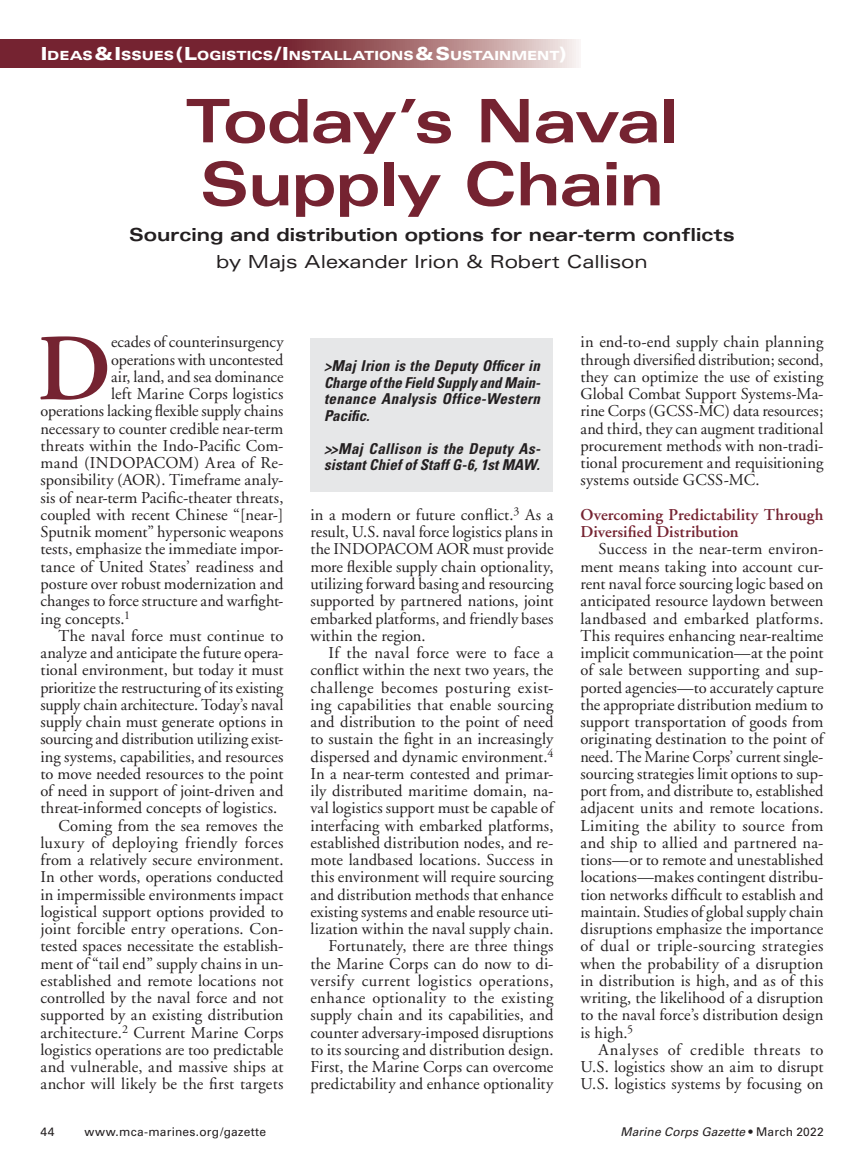
<style>
.page{position:relative;width:864px;height:1175px;background:#fff}
.page>*{position:absolute;margin:0;border:0;box-sizing:border-box;transform-origin:0 0}
.t1{font:600 94.5px "Adobe Garamond";color:#752331}
.t2{font:700 expanded 60px/63px "Univers";letter-spacing:-.015em;color:#752331}
.t3{font:700 expanded 18px "Univers";letter-spacing:-.005em;color:#231f20}
.t4{font:expanded 18px "Univers";letter-spacing:-.005em;color:#231f20}
.t5{font:16.5px/17.2px "Adobe Garamond";letter-spacing:.005em;color:#231f20;text-align:justify}
.t6{font:600 16.5px/17.2px "Adobe Garamond";letter-spacing:.005em;color:#752331}
.t7{font:italic 700 condensed 15px/16.5px "Univers";letter-spacing:.015em;color:#231f20;text-align:justify}
.t8{font:900 expanded 12.6px "Univers";color:#fff}
.t9{font:12px "Univers";letter-spacing:.02em;color:#231f20}
.t10{font:italic 12px "Univers";letter-spacing:.015em;color:#231f20}
.s1{font-size:18px}
.s2{font-style:normal}
</style>
<div class="page">
<svg style="left:0;top:40px;width:579px;height:28px;background:#93525b"></svg>
<div style="left:310px;top:338px;width:244px;height:153px;background:#e6e7e8"></div>
<p class="t8" style="left:41px;top:48px;width:528px"><span class="s1">I</span>DEAS <span class="s1">&amp; I</span>SSUES <span class="s1">(L</span>OGISTICS<span class="s1">/I</span>NSTALLATIONS <span class="s1">&amp; S</span>USTAI NMENT<span class="s1">)</span></p>
<h2 class="t2" style="left:186px;top:89px;width:494px">Today’s Naval<br>Supply Chain</h2>
<p class="t3" style="left:129px;top:225px;width:607px">Sourcing and distribution options for near-term conflicts</p>
<p class="t4" style="left:216px;top:251px;width:433px">by Majs Alexander Irion &amp; Robert Callison</p>
<h1 class="t1" style="left:37px;top:317px;width:76px">D</h1>
<p class="t5" style="left:111px;top:334px;width:174px">ecades of counterinsurgency</p>
<p class="t5" style="left:111px;top:351px;width:174px">operations with uncontested</p>
<p class="t5" style="left:111px;top:368px;width:174px">air, land, and sea dominance</p>
<p class="t5" style="left:111px;top:386px;width:174px">left Marine Corps logistics</p>
<p class="t5" style="left:40px;top:403px;width:245px">operations lacking flexible supply chains</p>
<p class="t5" style="left:40px;top:420px;width:245px">necessary to counter credible near-term</p>
<p class="t5" style="left:40px;top:437px;width:244px">threats within the Indo-Pacific Com-</p>
<p class="t5" style="left:40px;top:455px;width:244px">mand (INDOPACOM) Area of Re-</p>
<p class="t5" style="left:40px;top:472px;width:244px">sponsibility (AOR). Timeframe analy-</p>
<p class="t5" style="left:40px;top:489px;width:244px">sis of near-term Pacific-theater threats,</p>
<p class="t5" style="left:40px;top:506px;width:244px">coupled with recent Chinese “[near-]</p>
<p class="t5" style="left:40px;top:524px;width:244px">Sputnik moment” hypersonic weapons</p>
<p class="t5" style="left:40px;top:541px;width:245px">tests, emphasize the immediate impor-</p>
<p class="t5" style="left:40px;top:558px;width:245px">tance of United States’ readiness and</p>
<p class="t5" style="left:40px;top:575px;width:245px">posture over robust modernization and</p>
<p class="t5" style="left:40px;top:593px;width:245px">changes to force structure and warfight-</p>
<p class="t5" style="left:40px;top:610px;width:91px">ing concepts.<sup>1</sup></p>
<p class="t5" style="left:59px;top:627px;width:226px">The naval force must continue to</p>
<p class="t5" style="left:40px;top:644px;width:245px">analyze and anticipate the future opera-</p>
<p class="t5" style="left:40px;top:662px;width:244px">tional environment, but today it must</p>
<p class="t5" style="left:40px;top:679px;width:245px">prioritize the restructuring of its existing</p>
<p class="t5" style="left:40px;top:696px;width:245px">supply chain architecture. Today’s naval</p>
<p class="t5" style="left:40px;top:713px;width:244px">supply chain must generate options in</p>
<p class="t5" style="left:40px;top:731px;width:245px">sourcing and distribution utilizing exist-</p>
<p class="t5" style="left:40px;top:748px;width:244px">ing systems, capabilities, and resources</p>
<p class="t5" style="left:40px;top:765px;width:244px">to move needed resources to the point</p>
<p class="t5" style="left:40px;top:782px;width:244px">of need in support of joint-driven and</p>
<p class="t5" style="left:40px;top:800px;width:238px">threat-informed concepts of logistics.</p>
<p class="t5" style="left:59px;top:817px;width:227px">Coming from the sea removes the</p>
<p class="t5" style="left:40px;top:834px;width:245px">luxury of deploying friendly forces</p>
<p class="t5" style="left:40px;top:851px;width:244px">from a relatively secure environment.</p>
<p class="t5" style="left:40px;top:869px;width:244px">In other words, operations conducted</p>
<p class="t5" style="left:40px;top:886px;width:244px">in impermissible environments impact</p>
<p class="t5" style="left:40px;top:903px;width:244px">logistical support options provided to</p>
<p class="t5" style="left:40px;top:920px;width:244px">joint forcible entry operations. Con-</p>
<p class="t5" style="left:40px;top:937px;width:244px">tested spaces necessitate the establish-</p>
<p class="t5" style="left:40px;top:955px;width:245px">ment of “tail end” supply chains in un-</p>
<p class="t5" style="left:40px;top:972px;width:244px">established and remote locations not</p>
<p class="t5" style="left:40px;top:989px;width:244px">controlled by the naval force and not</p>
<p class="t5" style="left:40px;top:1007px;width:245px">supported by an existing distribution</p>
<p class="t5" style="left:40px;top:1024px;width:245px">architecture.<sup>2</sup> Current Marine Corps</p>
<p class="t5" style="left:41px;top:1041px;width:244px">logistics operations are too predictable</p>
<p class="t5" style="left:41px;top:1058px;width:245px">and vulnerable, and massive ships at</p>
<p class="t5" style="left:41px;top:1076px;width:245px">anchor will likely be the first targets</p>
<p class="t7" style="left:324px;top:357px;width:218px">&gt;Maj Irion is the Deputy Officer in Charge of the Field Supply and Main&shy;tenance Analysis Office-Western Pacific.</p>
<p class="t7" style="left:324px;top:440px;width:218px">&gt;&gt;Maj Callison is the Deputy As&shy;sistant Chief of Staff G-6, 1st MAW.</p>
<p class="t5" style="left:310px;top:506px;width:245px">in a modern or future conflict.<sup>3</sup> As a result, U.S. naval force logistics plans in the INDOPACOM AOR must provide more flexible supply chain optionality, utilizing forward basing and resourcing supported by partnered nations, joint embarked platforms, and friendly bases within the region.</p>
<p class="t5" style="left:310px;top:644px;width:245px;text-align:right">If the naval force were to face a conflict within the next two years, the challenge becomes posturing exist&shy;ing capabilities that enable sourcing and distribution to the point of need to sustain the fight in an increasingly dispersed and dynamic environment.<sup>4<br></sup>In a near-term contested and primar&shy;ily distributed maritime domain, na&shy;val logistics support must be capable of interfacing with embarked platforms, established distribution nodes, and re&shy;mote landbased locations. Success in this environment will require sourcing and distribution methods that enhance existing systems and enable resource uti&shy;lization within the naval supply chain.<br>Fortunately, there are three things the Marine Corps can do now to di&shy;versify current logistics operations, enhance optionality to the existing supply chain and its capabilities, and counter adversary-imposed disruptions to its sourcing and distribution design.<br>First, the Marine Corps can overcome predictability and enhance optionality</p>
<p class="t5" style="left:580px;top:334px;width:245px">in end-to-end supply chain planning through diversified distribution; second, they can optimize the use of existing Global Combat Support Systems-Ma&shy;rine Corps (GCSS-MC) data resources; and third, they can augment traditional procurement methods with non-tradi&shy;tional procurement and requisitioning systems outside GCSS-MC.</p>
<p class="t6" style="left:580px;top:506px;width:244px">Overcoming Predictability Through<br>Diversified Distribution</p>
<p class="t5" style="left:580px;top:541px;width:245px;text-indent:18px">Success in the near-term environ&shy;ment means taking into account cur&shy;rent naval force sourcing logic based on anticipated resource laydown between landbased and embarked platforms.<br>This requires enhancing near-realtime implicit communication—at the point of sale between supporting and sup&shy;ported agencies—to accurately capture the appropriate distribution medium to support transportation of goods from originating destination to the point of need. The Marine Corps’ current single&shy;sourcing strategies limit options to sup&shy;port from, and distribute to, established adjacent units and remote locations.<br>Limiting the ability to source from and ship to allied and partnered na&shy;tions—or to remote and unestablished locations—makes contingent distribu&shy;tion networks difficult to establish and maintain. Studies of global supply chain disruptions emphasize the importance of dual or triple-sourcing strategies when the probability of a disruption in distribution is high, and as of this writing, the likelihood of a disruption to the naval force’s distribution design is high.<sup>5</sup></p>
<p class="t5" style="left:580px;top:1041px;width:245px;text-indent:18px">Analyses of credible threats to U.S. logistics show an aim to disrupt U.S. logistics systems by focusing on</p>
<p class="t9" style="left:40px;top:1124px;width:15px">44</p>
<p class="t9" style="left:84px;top:1124px;width:183px">www.mca-marines.org/gazette</p>
<p class="t10" style="left:620px;top:1124px;width:205px">Marine Corps Gazette <span class="s2">• March 2022</span></p>
</div>
